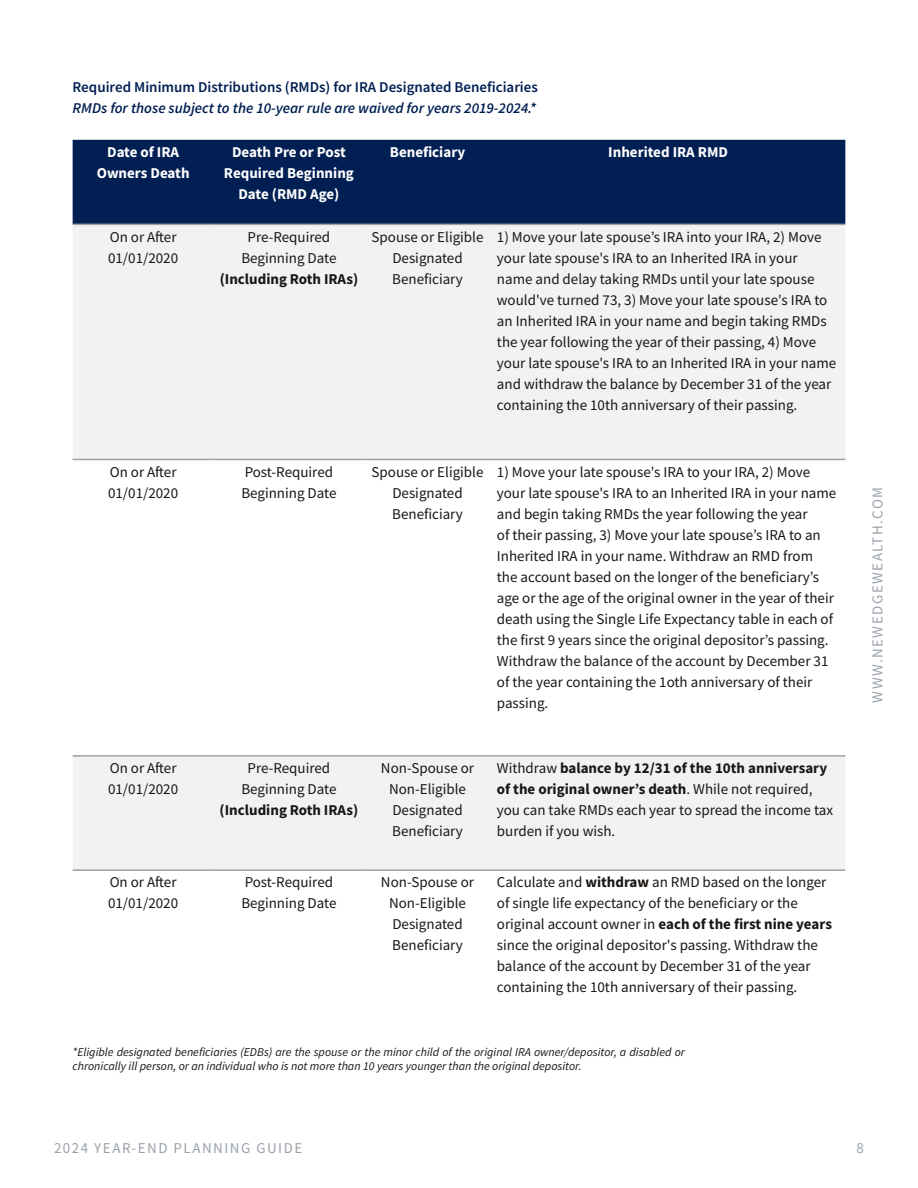
<style>
.page{position:relative;width:918px;height:1188px;background:#fff}
.page>*{position:absolute;margin:0;border:0;box-sizing:border-box;transform-origin:0 0}
.t1{font:15px/21px "Source Sans Pro";color:#1a1613}
.t2{font:700 15px/21px "Source Sans Pro";color:#fff;text-align:center}
.t3{font:600 15px "Source Sans Pro";color:#011f53}
.t4{font:italic 600 15px "Source Sans Pro";color:#011f53}
.t5{font:15px "Source Sans Pro";letter-spacing:.1em;color:#9ba2aa}
.t6{font:700 15px "Source Sans Pro";color:#1a1613}
.t7{font:italic 12px/14.4px "Source Sans Pro";color:#1a1613}
.s1{font-weight:700}
</style>
<div class="page">
<div style="left:73px;top:140px;width:772px;height:84px;background:#011f53"></div>
<svg style="left:73px;top:225px;width:772px;height:644px;fill:#f2f2f2"></svg>
<hr style="left:73px;top:224px;width:141px;height:1px;background:#9ba2aa">
<hr style="left:214px;top:224px;width:150px;height:1px;background:#9ba2aa">
<hr style="left:364px;top:224px;width:127px;height:1px;background:#9ba2aa">
<hr style="left:491px;top:224px;width:354px;height:1px;background:#9ba2aa">
<hr style="left:73px;top:459px;width:141px;height:1px;background:#9ba2aa">
<hr style="left:214px;top:459px;width:150px;height:1px;background:#9ba2aa">
<hr style="left:364px;top:459px;width:127px;height:1px;background:#9ba2aa">
<hr style="left:491px;top:459px;width:354px;height:1px;background:#9ba2aa">
<hr style="left:73px;top:755px;width:141px;height:2px;background:#9ba2aa">
<hr style="left:214px;top:755px;width:150px;height:2px;background:#9ba2aa">
<hr style="left:364px;top:755px;width:127px;height:2px;background:#9ba2aa">
<hr style="left:491px;top:755px;width:354px;height:2px;background:#9ba2aa">
<hr style="left:73px;top:869px;width:141px;height:2px;background:#9ba2aa">
<hr style="left:214px;top:869px;width:150px;height:2px;background:#9ba2aa">
<hr style="left:364px;top:869px;width:127px;height:2px;background:#9ba2aa">
<hr style="left:491px;top:869px;width:354px;height:2px;background:#9ba2aa">
<p class="t3" style="left:73px;top:78px;width:467px">Required Minimum Distributions (RMDs) for IRA Designated Beneficiaries</p>
<p class="t4" style="left:73px;top:99px;width:465px">RMDs for those subject to the 10-year rule are waived for years 2019-2024.*</p>
<p class="t2" style="left:97px;top:141px;width:94px">Date of IRA<br>Owners Death</p>
<p class="t2" style="left:224px;top:141px;width:131px">Death Pre or Post<br>Required Beginning<br>Date (RMD Age)</p>
<p class="t2" style="left:390px;top:141px;width:77px">Beneficiary</p>
<p class="t2" style="left:608px;top:141px;width:121px">Inherited IRA RMD</p>
<p class="t1" style="left:108px;top:226px;width:72px">On or After<br>01/01/2020</p>
<p class="t1" style="left:241px;top:226px;width:97px;text-align:center">Pre-Required<br>Beginning Date</p>
<p class="t6" style="left:220px;top:268px;width:140px">(Including Roth IRAs)</p>
<p class="t1" style="left:372px;top:226px;width:113px;text-align:center">Spouse or Eligible<br>Designated<br>Beneficiary</p>
<p class="t1" style="left:497px;top:226px;width:341px">1) Move your late spouse’s IRA into your IRA, 2) Move your late spouse's IRA to an Inherited IRA in your name and delay taking RMDs until your late spouse would've turned 73, 3) Move your late spouse's IRA to an Inherited IRA in your name and begin taking RMDs the year following the year of their passing, 4) Move your late spouse's IRA to an Inherited IRA in your name and withdraw the balance by December 31 of the year containing the 10th anniversary of their passing.</p>
<p class="t1" style="left:108px;top:461px;width:72px">On or After<br>01/01/2020</p>
<p class="t1" style="left:241px;top:461px;width:97px">Post-Required<br>Beginning Date</p>
<p class="t1" style="left:372px;top:461px;width:113px;text-align:center">Spouse or Eligible<br>Designated<br>Beneficiary</p>
<p class="t1" style="left:497px;top:461px;width:341px">1) Move your late spouse's IRA to your IRA, 2) Move your late spouse's IRA to an Inherited IRA in your name and begin taking RMDs the year following the year<br>of their passing, 3) Move your late spouse’s IRA to an Inherited IRA in your name. Withdraw an RMD from the account based on the longer of the beneficiary’s age or the age of the original owner in the year of their death using the Single Life Expectancy table in each of the first 9 years since the original depositor’s passing.<br>Withdraw the balance of the account by December 31 of the year containing the 1oth anniversary of their passing.</p>
<p class="t1" style="left:108px;top:758px;width:72px">On or After<br>01/01/2020</p>
<p class="t1" style="left:241px;top:758px;width:97px;text-align:center">Pre-Required<br>Beginning Date</p>
<p class="t6" style="left:220px;top:800px;width:140px">(Including Roth IRAs)</p>
<p class="t1" style="left:381px;top:758px;width:95px;text-align:center">Non-Spouse or<br>Non-Eligible<br>Designated<br>Beneficiary</p>
<p class="t1" style="left:497px;top:758px;width:338px">Withdraw <span class="s1">balance by 12/31 of the 10th anniversary of the original owner’s death</span>. While not required, you can take RMDs each year to spread the income tax burden if you wish.</p>
<p class="t1" style="left:108px;top:872px;width:72px">On or After<br>01/01/2020</p>
<p class="t1" style="left:241px;top:872px;width:97px">Post-Required<br>Beginning Date</p>
<p class="t1" style="left:381px;top:872px;width:95px;text-align:center">Non-Spouse or<br>Non-Eligible<br>Designated<br>Beneficiary</p>
<p class="t1" style="left:497px;top:872px;width:337px">Calculate and <span class="s1">withdraw</span> an RMD based on the longer of single life expectancy of the beneficiary or the original account owner in <span class="s1">each of the first nine years </span>since the original depositor's passing. Withdraw the balance of the account by December 31 of the year containing the 10th anniversary of their passing.</p>
<p class="t7" style="left:73px;top:1044px;width:614px">*Eligible designated beneficiaries (EDBs) are the spouse or the minor child of the original IRA owner/depositor, a disabled or chronically ill person, or an individual who is not more than 10 years younger than the original depositor.</p>
<p class="t5" style="left:868px;top:703px;width:218px;rotate:-90deg">WWW.NEWEDGEWEALTH.COM</p>
<p class="t5" style="left:54px;top:1138px;width:250px">2024 YEAR-END PLANNING GUIDE</p>
<p class="t5" style="left:857px;top:1138px;width:9px">8</p>
</div>
